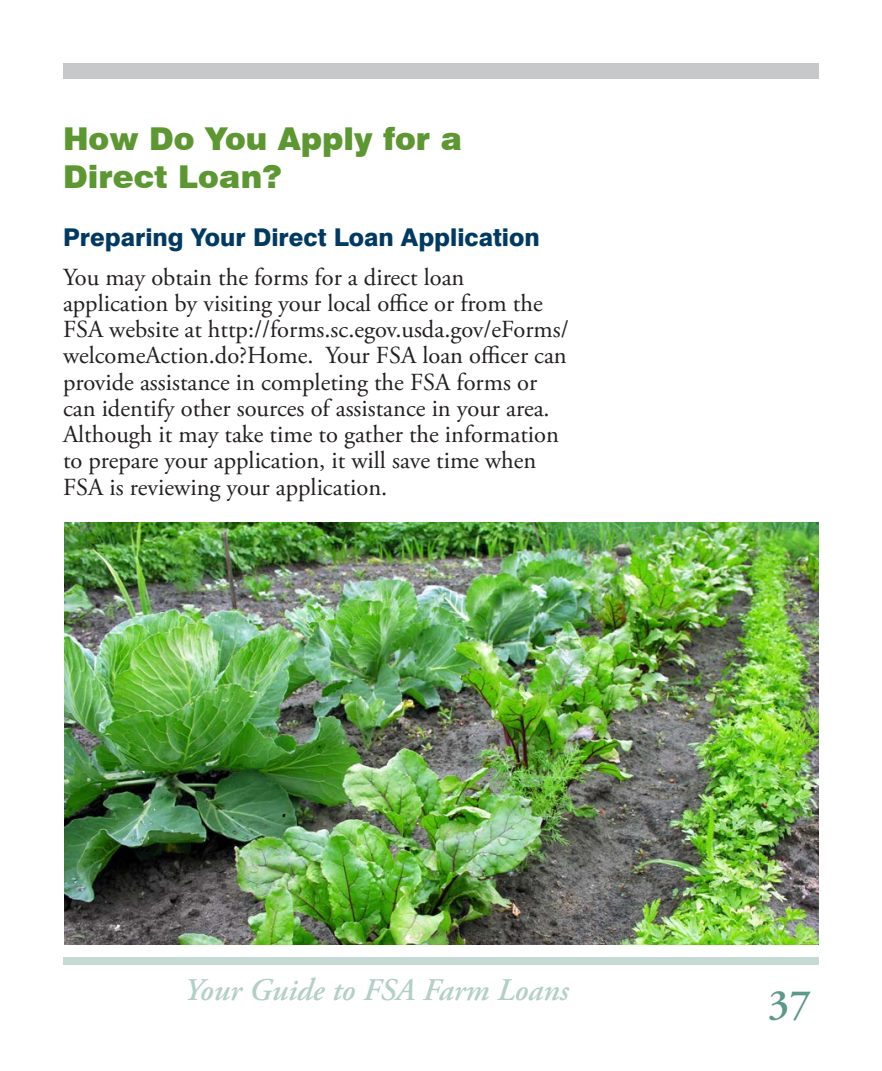
<style>
.page{position:relative;width:882px;height:1071px;background:#fff}
.page>*{position:absolute;margin:0;border:0;box-sizing:border-box;transform-origin:0 0}
.t1{font:600 42px "Adobe Garamond Pro";color:#5b998b}
.t2{font:900 31.5px/37.8px "Swiss 721 BT";color:#5c9731}
.t3{font:italic 600 31.5px "Adobe Garamond Pro";color:#b4cfc8}
.main_text{font:24.5px/26.2px "Adobe Garamond Pro";color:#231f20}
.main_text-2{font:800 24.5px "Swiss 721 BT";color:#003a62}
</style>
<div class="page">
<div style="left:63px;top:63px;width:756px;height:16px;background:#c7c8ca"></div>
<div style="left:63px;top:957px;width:756px;height:8px;background:#c5dad4"></div>
<img style="left:64px;top:522px;width:755px;height:422px">
<p class="t2" style="left:63px;top:120px;width:401px">How Do You Apply for a<br>Direct Loan?</p>
<p class="main_text-2" style="left:63px;top:222px;width:478px">Preparing Your Direct Loan Application</p>
<p class="main_text" style="left:63px;top:265px;width:507px">You may obtain the forms for a direct loan application by visiting your local office or from the FSA website at http://forms.sc.egov.usda.gov/eForms/ welcomeAction.do?Home. Your FSA loan officer can provide assistance in completing the FSA forms or can identify other sources of assistance in your area.<br>Although it may take time to gather the information to prepare your application, it will save time when FSA is reviewing your application.</p>
<p class="t3" style="left:184px;top:972px;width:386px">Your Guide to FSA Farm Loans</p>
<p class="t1" style="left:768px;top:980px;width:44px">37</p>
</div>
